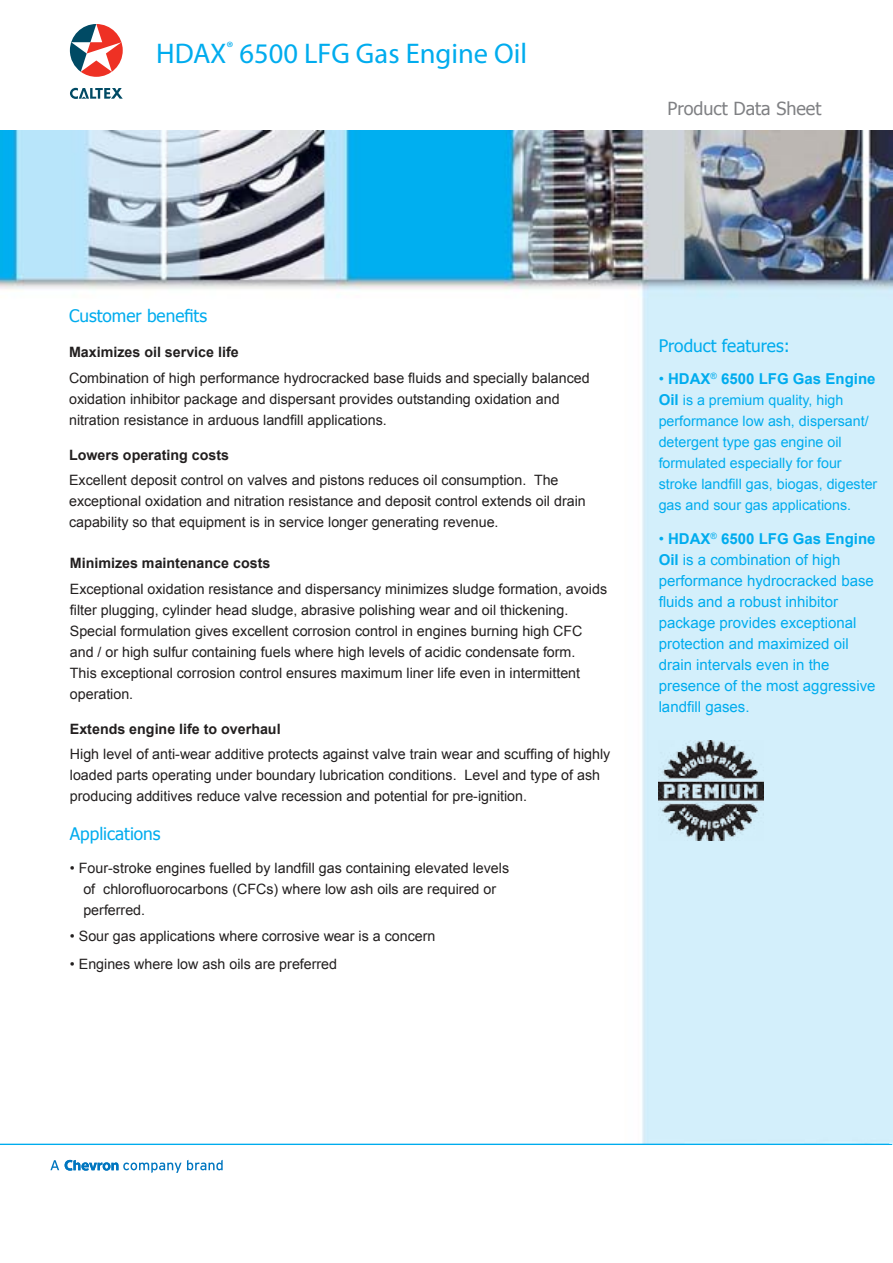
<style>
.page{position:relative;width:893px;height:1263px;background:#fff}
.page>*{position:absolute;margin:0;border:0;box-sizing:border-box;transform-origin:0 0}
.t1{font:28.5px "Myriad Pro";color:#00acee}
.t2{font:18px "Tahoma";color:#808184}
.t3{font:17.25px "Tahoma";color:#00acee}
.t4{font:15px/21px "Arial";color:#00acee}
.t5{font:700 15px "Arial";color:#00acee}
.t6{font:14.25px/21px "Arial";color:#221f1f}
.t7{font:14.25px/21px "Arial";color:#00acee}
.t8{font:700 14.25px "Arial";color:#221f1f}
.s1{font-weight:400}
.s2{font-weight:700;font-size:15px}
.s3{font-weight:700}
</style>
<div class="page">
<hr style="left:0;top:1144px;width:892px;height:1px;background:#00acee">
<img style="left:0;top:130px;width:892px;height:1014px">
<svg style="left:70px;top:24px;width:53px;height:53px"></svg>
<svg style="left:70px;top:88px;width:53px;height:11px"></svg>
<svg style="left:50px;top:1160px;width:9px;height:10px"></svg>
<svg style="left:65px;top:1160px;width:116px;height:13px"></svg>
<svg style="left:187px;top:1160px;width:36px;height:10px"></svg>
<img style="left:658px;top:740px;width:105px;height:101px">
<h1 class="t1" style="left:156px;top:36px;width:372px">HDAX<sup>®</sup> 6500 LFG Gas Engine Oil</h1>
<p class="t2" style="left:667px;top:97px;width:155px">Product Data Sheet</p>
<p class="t3" style="left:69px;top:304px;width:139px">Customer benefits</p>
<p class="t8" style="left:69px;top:343px;width:171px">Maximizes oil service life</p>
<p class="t6" style="left:69px;top:367px;width:522px">Combination of high performance hydrocracked base fluids and specially balanced oxidation inhibitor package and dispersant provides outstanding oxidation and nitration resistance in arduous landfill applications.</p>
<p class="t8" style="left:69px;top:445px;width:161px">Lowers operating costs</p>
<p class="t6" style="left:69px;top:470px;width:518px">Excellent deposit control on valves and pistons reduces oil consumption. The exceptional oxidation and nitration resistance and deposit control extends oil drain capability so that equipment is in service longer generating revenue.</p>
<p class="t8" style="left:70px;top:554px;width:202px">Minimizes maintenance costs</p>
<p class="t6" style="left:70px;top:578px;width:538px">Exceptional oxidation resistance and dispersancy minimizes sludge formation, avoids filter plugging, cylinder head sludge, abrasive polishing wear and oil thickening.<br>Special formulation gives excellent corrosion control in engines burning high CFC and / or high sulfur containing fuels where high levels of acidic condensate form.<br>This exceptional corrosion control ensures maximum liner life even in intermittent operation.</p>
<p class="t8" style="left:70px;top:719px;width:212px">Extends engine life to overhaul</p>
<p class="t6" style="left:70px;top:744px;width:542px">High level of anti-wear additive protects against valve train wear and scuffing of highly loaded parts operating under boundary lubrication conditions. Level and type of ash producing additives reduce valve recession and potential for pre-ignition.</p>
<p class="t3" style="left:70px;top:822px;width:92px">Applications</p>
<p class="t6" style="left:83px;top:857px;width:427px;text-indent:-13px">• Four-stroke engines fuelled by landfill gas containing elevated levels of chlorofluorocarbons (CFCs) where low ash oils are required or perferred.</p>
<p class="t6" style="left:70px;top:926px;width:367px">• Sour gas applications where corrosive wear is a concern</p>
<p class="t6" style="left:70px;top:954px;width:269px">• Engines where low ash oils are preferred</p>
<p class="t3" style="left:658px;top:335px;width:133px">Product features:</p>
<p class="t5" style="left:658px;top:369px;width:218px"><span class="s1">•</span> HDAX<sup>®</sup> 6500 LFG Gas Engine</p>
<p class="t7" style="left:658px;top:390px;width:220px"><span class="s2">Oil</span> is a premium quality, high performance low ash, dispersant/ detergent type gas engine oil formulated especially for four stroke landfill gas, biogas, digester gas and sour gas applications.</p>
<p class="t4" style="left:658px;top:529px;width:218px">• <span class="s3">HDAX</span><sup>®</sup> <span class="s3">6500 LFG Gas Engine<br>Oil</span> is a combination of high performance hydrocracked base fluids and a robust inhibitor package provides exceptional protection and maximized oil drain intervals even in the presence of the most aggressive landfill gases.</p>
</div>
